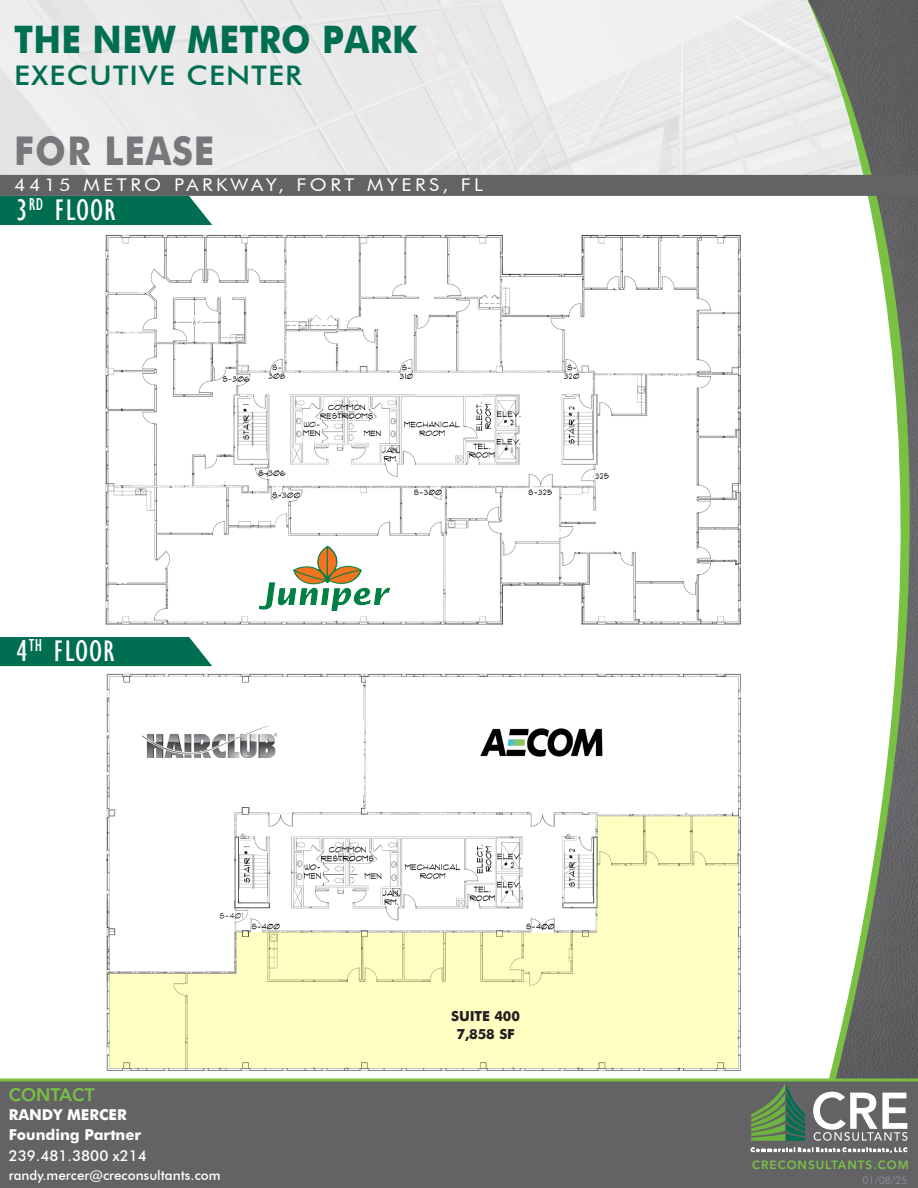
<style>
.page{position:relative;width:918px;height:1188px;background:#fff}
.page>*{position:absolute;margin:0;border:0;box-sizing:border-box;transform-origin:0 0}
.t1{font:800 51.15px "Avenir LT Std";color:#fff}
.t2{font:700 39.6px "Futura";letter-spacing:.02em;color:#76787b;scale:.91 1}
.t3{font:700 37.95px "Futura";letter-spacing:.01em;color:#006e51;scale:.91 1}
.t4{font:condensed 30.6px "Gill Sans";letter-spacing:.03em;color:#fff}
.t5{font:500 27px "Futura BT";letter-spacing:.04em;color:#006e51;scale:1.11 1}
.t6{font:800 18px "Avenir LT Std";color:#79c142}
.t7{font:17.55px "Futura BT";letter-spacing:.18em;color:#fff;scale:1.11 1}
.t8{font:500 15px "Futura BT";color:#fff}
.t9{font:700 15px "Futura BT";color:#fff}
.t10{font:700 15px "Futura";color:#fff}
.t11{font:700 13.8px/17.2px "Futura";letter-spacing:-.01em;color:#231f20;text-align:center}
.t12{font:500 13.5px "Futura BT";color:#fff}
.t13{font:800 11.85px "Avenir LT Std";letter-spacing:.08em;color:#79c142}
.t14{font:300 10.5px "Futura BT";color:#939598}
.t15{font:500 5.25px "Avenir LT Std";letter-spacing:.335em;color:#fff}
</style>
<div class="page">
<img style="left:105px;top:235px;width:636px;height:391px">
<img style="left:87px;top:666px;width:654px;height:405px">
<div style="left:0;top:196px;width:212px;height:29px;background:#006e51"></div>
<div style="left:0;top:637px;width:212px;height:29px;background:#006e51"></div>
<div style="left:0;top:0;width:798px;height:175px;background:#eaeaeb"></div>
<svg style="left:798px;top:0;width:8px;height:175px"></svg>
<img style="left:806px;top:0;width:112px;height:1078px">
<div style="left:0;top:1081px;width:918px;height:107px;background:#636366"></div>
<div style="left:0;top:175px;width:918px;height:21px;background:#636366"></div>
<svg style="left:0;top:1078px;width:918px;height:4px;background:#84ba5b"></svg>
<img style="left:474px;top:722px;width:134px;height:41px">
<img style="left:257px;top:543px;width:135px;height:69px">
<img style="left:143px;top:727px;width:134px;height:31px">
<svg style="left:814px;top:1132px;width:94px;height:9px"></svg>
<svg style="left:751px;top:1084px;width:54px;height:57px"></svg>
<h3 class="t3" style="left:14px;top:12px;width:444px">THE NEW METRO PARK</h3>
<h3 class="t5" style="left:14px;top:59px;width:261px">EXECUTIVE CENTER</h3>
<h2 class="t2" style="left:14px;top:121px;width:222px">FOR LEASE</h2>
<h3 class="t7" style="left:14px;top:174px;width:424px">4415 METRO PARKWAY, FORT MYERS, FL</h3>
<h3 class="t4" style="left:17px;top:192px;width:100px">3<sup>RD</sup> FLOOR</h3>
<h3 class="t4" style="left:17px;top:633px;width:99px">4<sup>TH</sup> FLOOR</h3>
<h3 class="t6" style="left:9px;top:1084px;width:87px">CONTACT</h3>
<h3 class="t10" style="left:9px;top:1104px;width:119px">RANDY MERCER</h3>
<h3 class="t9" style="left:9px;top:1125px;width:134px">Founding Partner</h3>
<h3 class="t8" style="left:9px;top:1146px;width:140px">239.481.3800 x214</h3>
<h3 class="t12" style="left:9px;top:1167px;width:213px">randy.mercer@creconsultants.com</h3>
<h3 class="t11" style="left:451px;top:1007px;width:70px">SUITE 400<br>7,858 SF</h3>
<h1 class="t1" style="left:811px;top:1081px;width:100px">CRE</h1>
<h3 class="t13" style="left:752px;top:1158px;width:158px">CRECONSULTANTS.COM</h3>
<p class="t15" style="left:751px;top:1147px;width:158px">Commercial Real Estate Consultants, LLC</p>
<h3 class="t14" style="left:863px;top:1173px;width:46px">01/08/25</h3>
</div>
